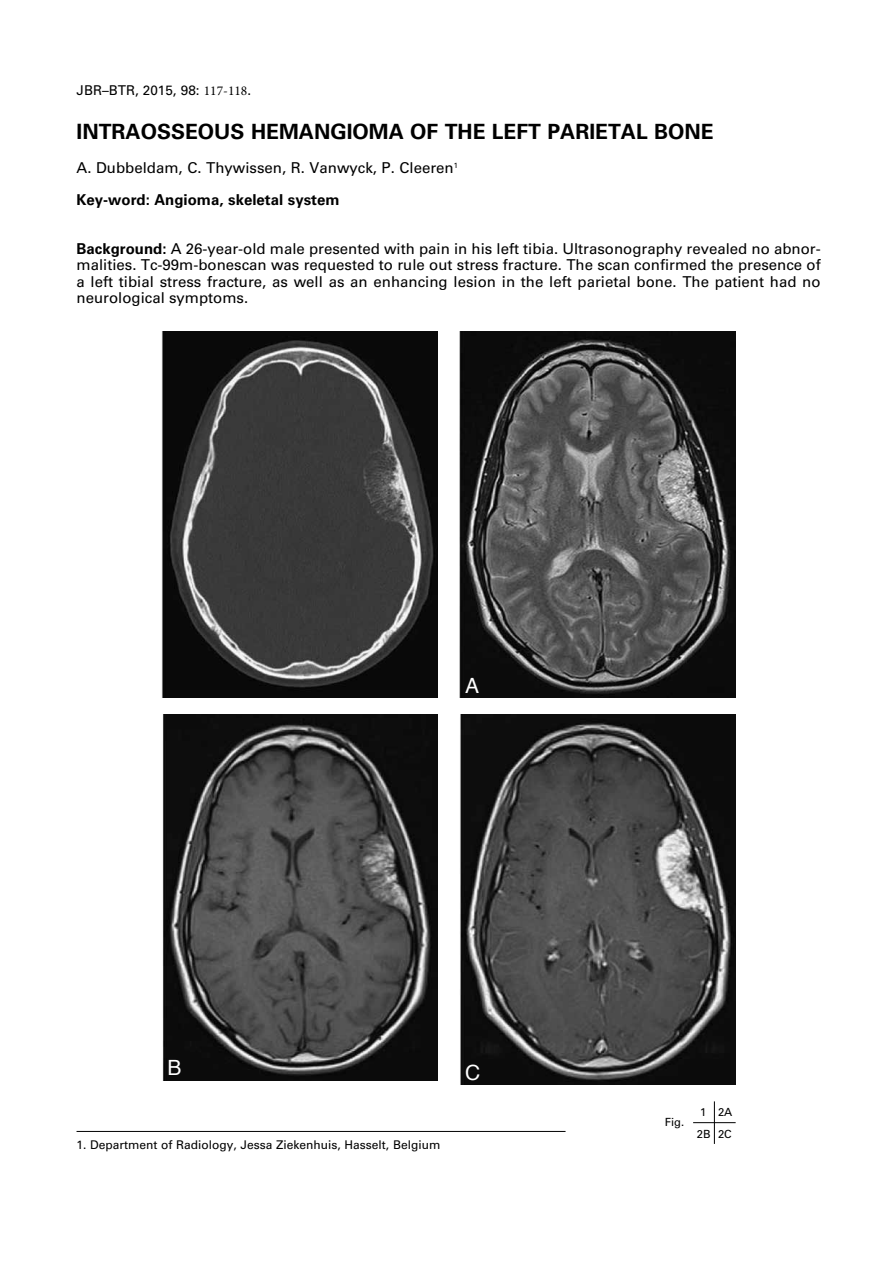
<style>
.page{position:relative;width:893px;height:1263px;background:#fff}
.page>*{position:absolute;margin:0;border:0;box-sizing:border-box;transform-origin:0 0}
.t1{font:700 21px "Univers";color:#000}
.t2{font:21px "Helvetica";color:#fff}
.t3{font:15px/16.5px "Univers";color:#000}
.t4{font:13.5px "Univers";color:#000}
.t5{font:12px "Univers";color:#000}
.t6{font:11.25px "Univers";color:#000}
.s1{font-family:"Minion Pro"}
.s2{font-weight:700}
</style>
<div class="page">
<hr style="left:77px;top:1131px;width:489px;height:1px;background:#000">
<hr style="left:693px;top:1122px;width:43px;height:1px;background:#000">
<hr style="left:714px;top:1101px;width:1px;height:43px;background:#000">
<img style="left:162px;top:332px;width:276px;height:365px">
<img style="left:459px;top:332px;width:277px;height:365px">
<img style="left:162px;top:714px;width:276px;height:366px">
<img style="left:460px;top:714px;width:276px;height:370px">
<p class="t4" style="left:77px;top:82px;width:176px">JBR–BTR, 2015, 98: <span class="s1">117-118</span>.</p>
<h1 class="t1" style="left:77px;top:119px;width:639px">INTRAOSSEOUS HEMANGIOMA OF THE LEFT PARIETAL BONE</h1>
<p class="t3" style="left:77px;top:151px;width:383px;line-height:32.2px">A. Dubbeldam, C. Thywissen, R. Vanwyck, P. Cleeren<sup>1<br></sup><span class="s2">Key-word: Angioma, skeletal system</span></p>
<p class="t3" style="left:77px;top:240px;width:746px;text-align:justify"><span class="s2">Background:</span> A 26-year-old male presented with pain in his left tibia. Ultrasonography revealed no abnor&shy;malities. Tc-99m-bonescan was requested to rule out stress fracture. The scan confirmed the presence of a left tibial stress fracture, as well as an enhancing lesion in the left parietal bone. The patient had no neurological symptoms.</p>
<h1 class="t2" style="left:465px;top:669px;width:16px">A</h1>
<h1 class="t2" style="left:167px;top:1052px;width:16px">B</h1>
<h1 class="t2" style="left:465px;top:1056px;width:17px">C</h1>
<p class="t5" style="left:77px;top:1137px;width:365px">1. Department of Radiology, Jessa Ziekenhuis, Hasselt, Belgium</p>
<p class="t6" style="left:665px;top:1115px;width:21px">Fig.</p>
<p class="t6" style="left:700px;top:1105px;width:34px">1 2A</p>
<p class="t6" style="left:697px;top:1127px;width:37px">2B 2C</p>
</div>
